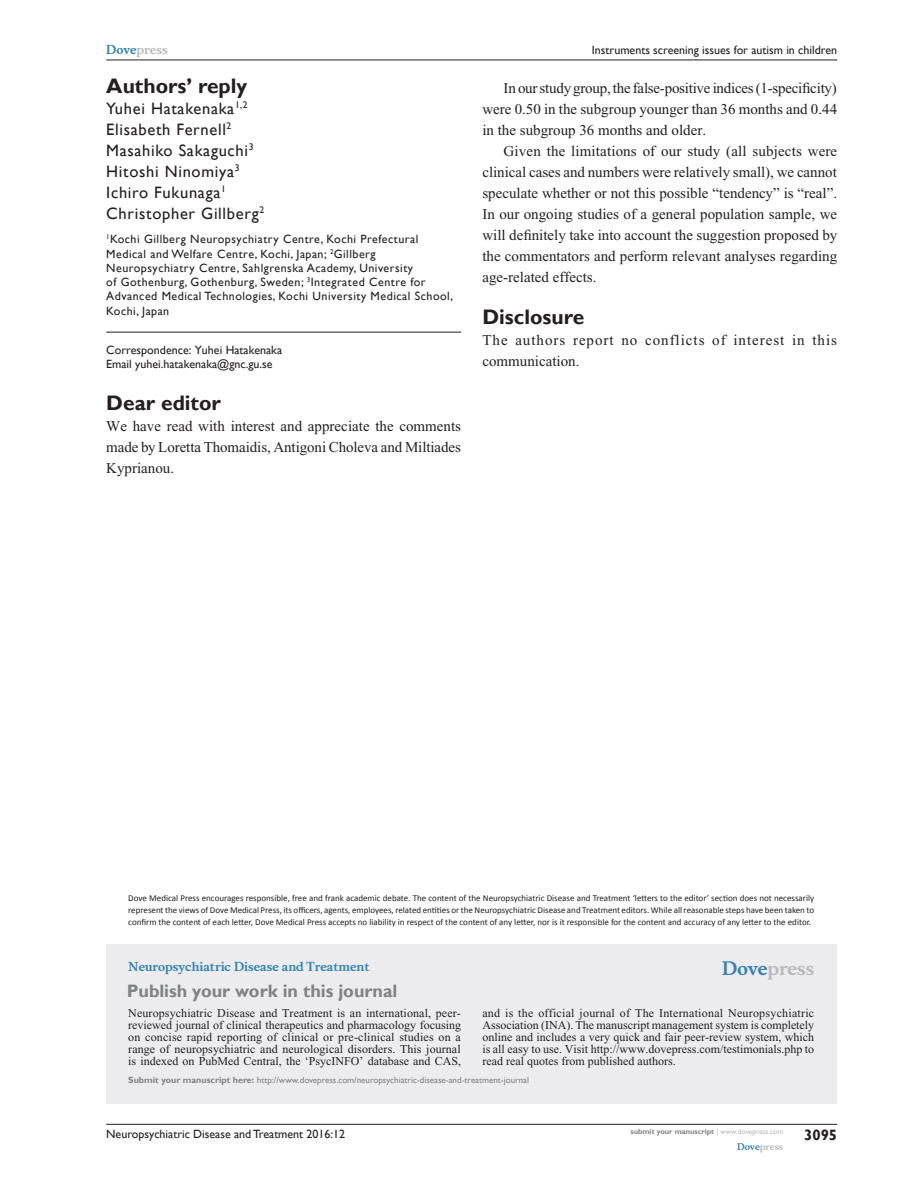
<style>
.page{position:relative;width:918px;height:1188px;background:#fff}
.page>*{position:absolute;margin:0;border:0;box-sizing:border-box;transform-origin:0 0}
.t1{font:700 21px "Gill Sans";color:#231f20}
.PromBx-H1{font:700 18px "Gill Sans";color:#808285}
.PromBx-Brand{font:700 18px "Musee";color:#b8b9bc}
.AAu{font:16.5px "Gill Sans";letter-spacing:.04em;color:#231f20}
.Tx{font:15px/21px "Times New Roman";color:#231f20;text-align:justify}
.TxF{font:15px/21px "Times New Roman";color:#231f20;text-align:justify}
.TxF-2{font:15px/21px "Times New Roman";letter-spacing:.065em;color:#231f20}
.RunFolio-R{font:700 15px "Gill Sans";color:#231f20}
.PromBx-Tx{font:12px/12px "Times New Roman";color:#231f20;text-align:justify}
.AAuAff{font:12px/14.2px "Gill Sans";letter-spacing:.04em;color:#231f20}
.RunH-R{font:12px "Gill Sans";color:#231f20}
.RunF-R{font:12px "Gill Sans";color:#231f20}
.PromBx-JrnlName{font:700 12px "Musee";color:#3485ae}
.Corr-Info-m{font:12px "Gill Sans";color:#231f20}
.Corr-Info-f{font:12px "Gill Sans";color:#231f20}
.RunH-Brand-R{font:700 12px "Musee";color:#b8b9bc}
.Disclaimer{font:9px/12px "Calibri";color:#231f20;text-align:justify}
.PromBx-SubmitMssWebA{font:9px "Gill Sans";color:#808285}
.RunF-Brand-R{font:700 9px "Musee";color:#b8b9bc}
.RunF-SubmityourMS-R{font:700 7.5px "Gill Sans";color:#808285}
.s1{color:#3485ae}
.s2{font-weight:700}
.s3{font-weight:400;color:#b8b9bc}
</style>
<div class="page">
<div style="left:106px;top:944px;width:731px;height:159px;background:#ececee"></div>
<hr style="left:106px;top:1124px;width:731px;height:1px;background:#231f20">
<hr style="left:106px;top:60px;width:731px;height:1px;background:#231f20">
<hr style="left:106px;top:332px;width:355px;height:1px;background:#231f20">
<p class="RunH-Brand-R" style="left:106px;top:43px;width:63px"><span class="s1">Dove</span>press</p>
<h1 class="t1" style="left:106px;top:73px;width:142px">Authors’ reply</h1>
<p class="AAu" style="left:106px;top:98px;width:143px">Yuhei Hatakenaka<sup>1,2</sup></p>
<p class="AAu" style="left:106px;top:119px;width:127px">Elisabeth Fernell<sup>2</sup></p>
<p class="AAu" style="left:106px;top:140px;width:149px">Masahiko Sakaguchi<sup>3</sup></p>
<p class="AAu" style="left:106px;top:161px;width:135px">Hitoshi Ninomiya<sup>3</sup></p>
<p class="AAu" style="left:106px;top:182px;width:121px">Ichiro Fukunaga<sup>1</sup></p>
<p class="AAu" style="left:106px;top:203px;width:159px">Christopher Gillberg<sup>2</sup></p>
<p class="AAuAff" style="left:106px;top:232px;width:348px"><sup>1</sup>Kochi Gillberg Neuropsychiatry Centre, Kochi Prefectural Medical and Welfare Centre, Kochi, Japan; <sup>2</sup>Gillberg Neuropsychiatry Centre, Sahlgrenska Academy, University<br>of Gothenburg, Gothenburg, Sweden; <sup>3</sup>Integrated Centre for Advanced Medical Technologies, Kochi University Medical School, Kochi, Japan</p>
<p class="Corr-Info-f" style="left:106px;top:342px;width:177px">Correspondence: Yuhei Hatakenaka</p>
<p class="Corr-Info-m" style="left:106px;top:357px;width:168px">Email yuhei.hatakenaka@gnc.gu.se</p>
<h1 class="t1" style="left:106px;top:390px;width:116px">Dear editor</h1>
<p class="TxF" style="left:106px;top:415px;width:356px">We have read with interest and appreciate the comments made by Loretta Thomaidis, Antigoni Choleva and Miltiades Kyprianou.</p>
<p class="RunH-R" style="left:592px;top:43px;width:247px">Instruments screening issues for autism in children</p>
<p class="Tx" style="left:482px;top:77px;width:356px;text-indent:21px">In our study group, the false-positive indices (1-specificity) were 0.50 in the subgroup younger than 36 months and 0.44 in the subgroup 36 months and older.</p>
<p class="Tx" style="left:482px;top:140px;width:356px;text-indent:21px">Given the limitations of our study (all subjects were clinical cases and numbers were relatively small), we cannot speculate whether or not this possible “tendency” is “real”.<br>In our ongoing studies of a general population sample, we will definitely take into account the suggestion proposed by the commentators and perform relevant analyses regarding age-related effects.</p>
<h1 class="t1" style="left:482px;top:304px;width:103px">Disclosure</h1>
<p class="TxF-2" style="left:482px;top:329px;width:356px">The authors report no conflicts of interest in this communication.</p>
<p class="Disclaimer" style="left:128px;top:892px;width:687px">Dove Medical Press encourages responsible, free and frank academic debate. The content of the Neuropsychiatric Disease and Treatment ‘letters to the editor’ section does not necessarily represent the views of Dove Medical Press, its officers, agents, employees, related entities or the Neuropsychiatric Disease and Treatment editors. While all reasonable steps have been taken to confirm the content of each letter, Dove Medical Press accepts no liability in respect of the content of any letter, nor is it responsible for the content and accuracy of any letter to the editor.</p>
<p class="PromBx-JrnlName" style="left:128px;top:959px;width:243px">Neuropsychiatric Disease and Treatment</p>
<p class="PromBx-H1" style="left:127px;top:980px;width:272px">Publish your work in this journal</p>
<p class="PromBx-Brand" style="left:722px;top:958px;width:94px"><span class="s1">Dove</span>press</p>
<p class="PromBx-Tx" style="left:128px;top:1007px;width:334px">Neuropsychiatric Disease and Treatment is an international, peer&shy;reviewed journal of clinical therapeutics and pharmacology focusing on concise rapid reporting of clinical or pre-clinical studies on a range of neuropsychiatric and neurological disorders. This journal is indexed on PubMed Central, the ‘PsycINFO’ database and CAS,</p>
<p class="PromBx-Tx" style="left:482px;top:1007px;width:333px">and is the official journal of The International Neuropsychiatric Association (INA). The manuscript management system is completely online and includes a very quick and fair peer-review system, which is all easy to use. Visit http://www.dovepress.com/testimonials.php to read real quotes from published authors.</p>
<p class="PromBx-SubmitMssWebA" style="left:128px;top:1075px;width:402px"><span class="s2">Submit your manuscript here:</span> http://www.dovepress.com/neuropsychiatric-disease-and-treatment-journal</p>
<p class="RunF-R" style="left:106px;top:1127px;width:241px">Neuropsychiatric Disease and Treatment 2016:12</p>
<p class="RunF-SubmityourMS-R" style="left:631px;top:1127px;width:154px">submit your manuscript <span class="s3">| www.dovepress.com</span></p>
<p class="RunF-Brand-R" style="left:737px;top:1141px;width:48px"><span class="s1">Dove</span>press</p>
<p class="RunFolio-R" style="left:804px;top:1126px;width:35px">3095</p>
</div>
